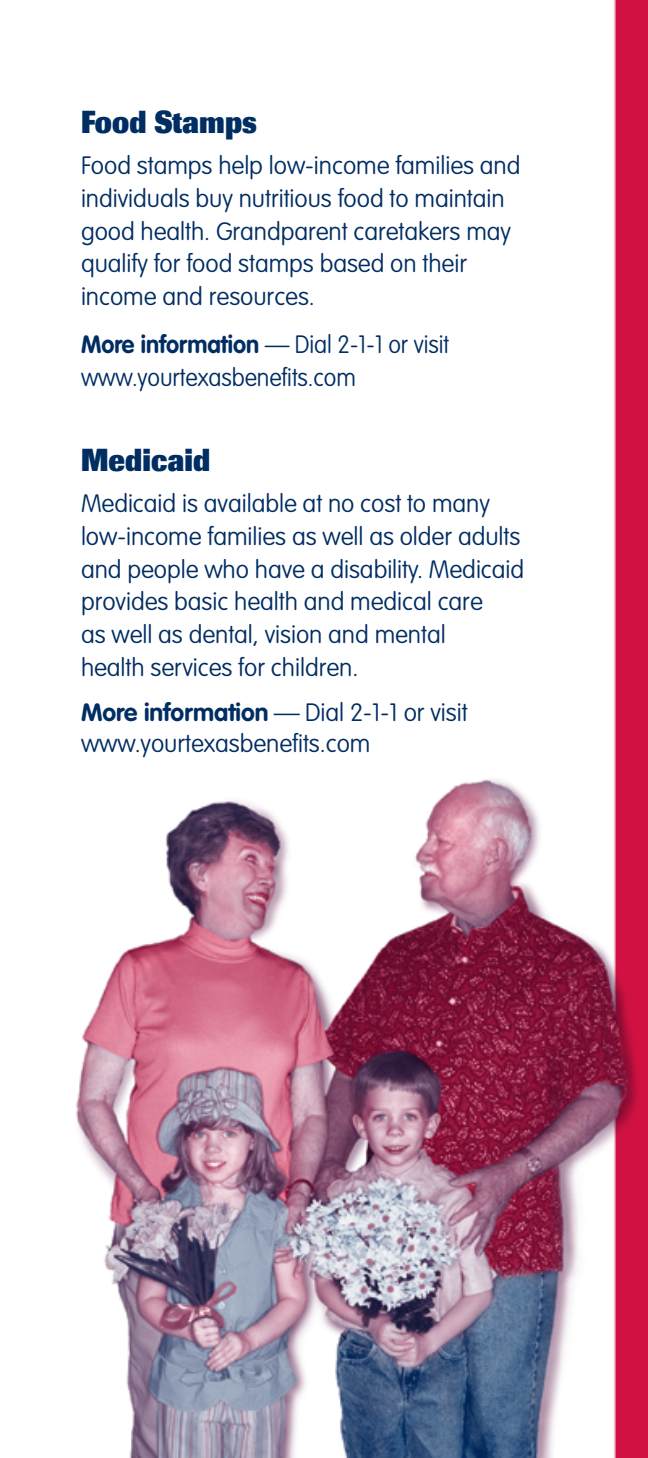
<style>
.page{position:relative;width:648px;height:1458px;background:#fff}
.page>*{position:absolute;margin:0;border:0;box-sizing:border-box;transform-origin:0 0}
.t1{font:800 31.5px "Imago";letter-spacing:.005em;color:#002d62;scale:.87 1}
.t2{font:100 24.75px/32.6px "VAG Rounded";letter-spacing:-.005em;color:#002d62}
.t3{font:100 24.75px/32.6px "VAG Rounded";letter-spacing:-.005em;color:#002d62;scale:.95 1}
.s1{font-weight:700}
</style>
<div class="page">
<img style="left:76px;top:0;width:572px;height:1458px">
<p class="t1" style="left:81px;top:103px;width:204px">Food Stamps</p>
<p class="t2" style="left:81px;top:149px;width:441px">Food stamps help low-income families and individuals buy nutritious food to maintain good health. Grandparent caretakers may qualify for food stamps based on their income and resources.</p>
<p class="t3" style="left:81px;top:328px;width:389px"><span class="s1">More information</span> — Dial 2-1-1 or visit www.yourtexasbenefits.com</p>
<p class="t1" style="left:81px;top:441px;width:150px">Medicaid</p>
<p class="t2" style="left:81px;top:487px;width:445px">Medicaid is available at no cost to many low-income families as well as older adults and people who have a disability. Medicaid provides basic health and medical care<br>as well as dental, vision and mental<br>health services for children.</p>
<p class="t2" style="left:81px;top:696px;width:388px;line-height:31.5px"><span class="s1">More information</span> — Dial 2-1-1 or visit www.yourtexasbenefits.com</p>
</div>
